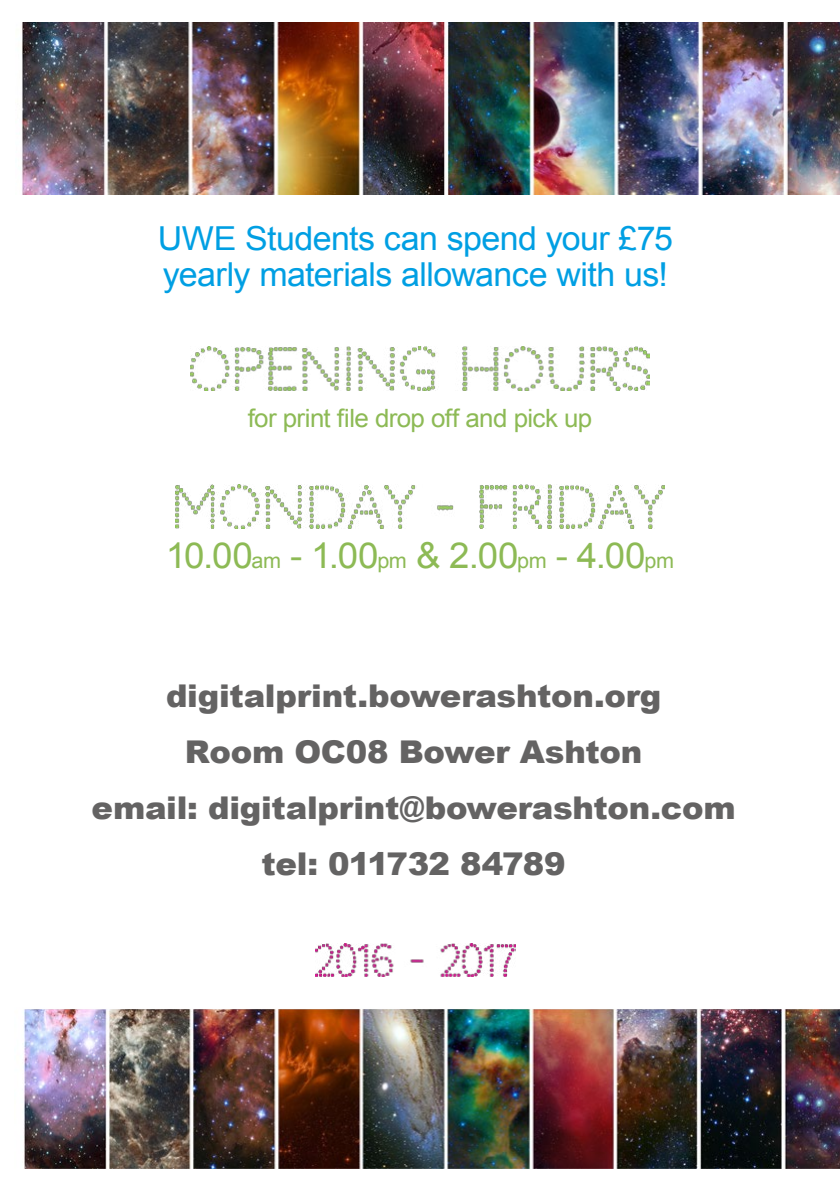
<style>
.page{position:relative;width:840px;height:1191px;background:#fff}
.page>*{position:absolute;margin:0;border:0;box-sizing:border-box;transform-origin:0 0}
.t1{font:35.8px "Arial";letter-spacing:-.005em;color:#8dba55}
.t2{font:33px/36.2px "Arial";letter-spacing:-.02em;color:#009fe3}
.t3{font:900 31.4px/56px "Arial";letter-spacing:-.01em;color:#646363;text-align:center}
.t4{font:25.2px "Arial";letter-spacing:-.025em;color:#8dba55}
.s1{font-size:21px}
</style>
<div class="page">
<img style="left:22px;top:23px;width:817px;height:172px">
<img style="left:24px;top:1009px;width:815px;height:159px">
<img style="left:315px;top:943px;width:200px;height:33px">
<img style="left:175px;top:484px;width:489px;height:44px">
<img style="left:191px;top:346px;width:457px;height:44px">
<p class="t2" style="left:158px;top:221px;width:516px">UWE Students can spend your £75 yearly materials allowance with us!</p>
<p class="t4" style="left:247px;top:401px;width:346px">for print file drop off and pick up</p>
<p class="t1" style="left:166px;top:532px;width:509px">10.00<span class="s1">am</span> - 1.00<span class="s1">pm</span> &amp; 2.00<span class="s1">pm</span> - 4.00<span class="s1">pm</span></p>
<p class="t3" style="left:92px;top:666px;width:645px">digitalprint.bowerashton.org<br>Room OC08 Bower Ashton<br>email: digitalprint@bowerashton.com tel: 011732 84789</p>
</div>
